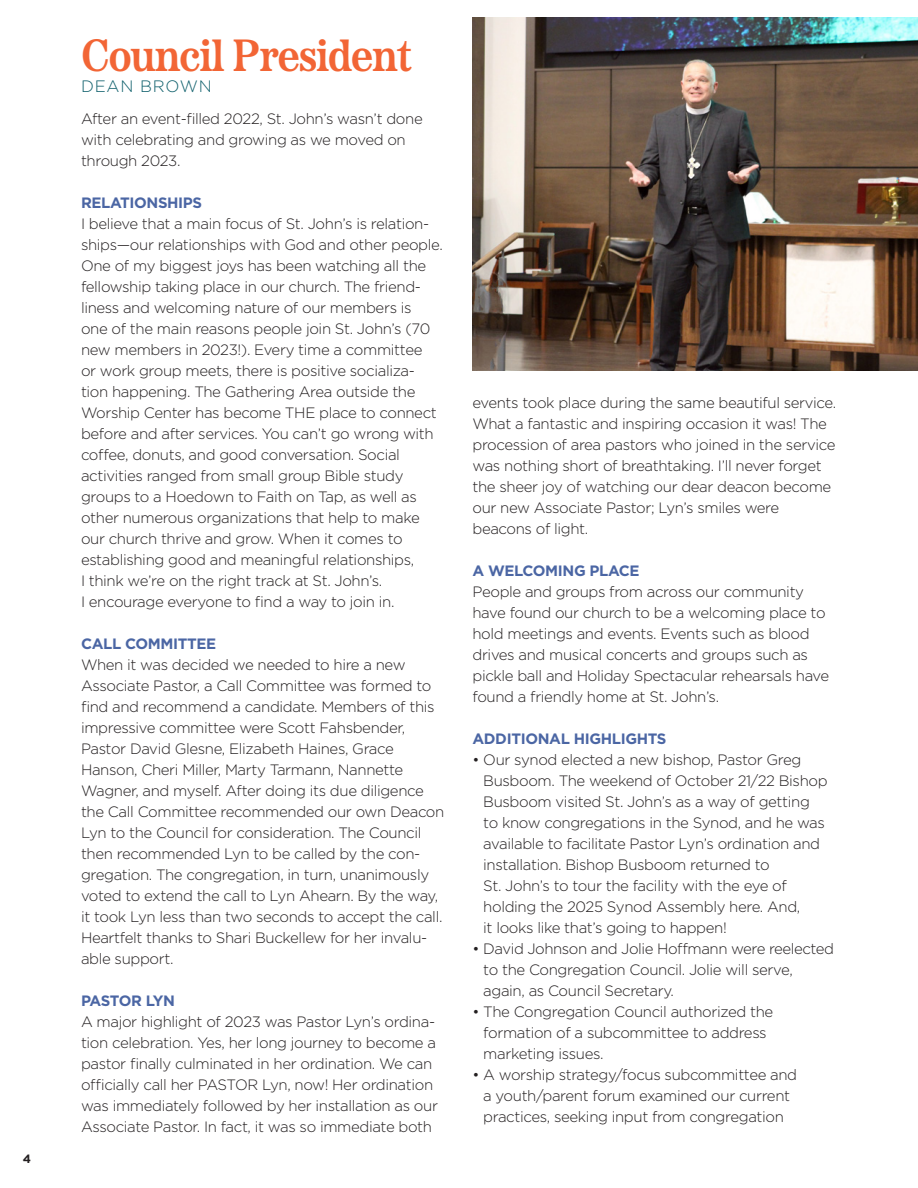
<style>
.page{position:relative;width:918px;height:1188px;background:#fff}
.page>*{position:absolute;margin:0;border:0;box-sizing:border-box;transform-origin:0 0}
.t1{font:600 45px "Etna";letter-spacing:-.025em;color:#f26535}
.t2{font:300 16.5px "Gotham";letter-spacing:.05em;color:#11616d}
.t3{font:300 15px/21px "Gotham";letter-spacing:-.025em;color:#231f20}
.t4{font:700 15px "Gotham";letter-spacing:-.025em;color:#4b66a4}
.t5{font:700 12px "Gotham";color:#231f20}
</style>
<div class="page">
<img style="left:472px;top:18px;width:446px;height:353px">
<p class="t5" style="left:23px;top:1151px;width:10px">4</p>
<p class="t1" style="left:81px;top:20px;width:333px">Council President</p>
<p class="t2" style="left:81px;top:76px;width:132px">DEAN BROWN</p>
<p class="t3" style="left:81px;top:107px;width:343px">After an event-filled 2022, St. John’s wasn’t done with celebrating and growing as we moved on through 2023.</p>
<p class="t4" style="left:81px;top:192px;width:123px">RELATIONSHIPS</p>
<p class="t3" style="left:81px;top:212px;width:363px">I believe that a main focus of St. John’s is relation&shy;ships—our relationships with God and other people.<br>One of my biggest joys has been watching all the fellowship taking place in our church. The friend&shy;liness and welcoming nature of our members is<br>one of the main reasons people join St. John’s (70 new members in 2023!). Every time a committee<br>or work group meets, there is positive socializa&shy;tion happening. The Gathering Area outside the Worship Center has become THE place to connect before and after services. You can’t go wrong with coffee, donuts, and good conversation. Social activities ranged from small group Bible study groups to a Hoedown to Faith on Tap, as well as other numerous organizations that help to make our church thrive and grow. When it comes to establishing good and meaningful relationships,<br>I think we’re on the right track at St. John’s.<br>I encourage everyone to find a way to join in.</p>
<p class="t4" style="left:81px;top:633px;width:137px">CALL COMMITTEE</p>
<p class="t3" style="left:81px;top:653px;width:365px">When it was decided we needed to hire a new Associate Pastor, a Call Committee was formed to find and recommend a candidate. Members of this impressive committee were Scott Fahsbender, Pastor David Glesne, Elizabeth Haines, Grace Hanson, Cheri Miller, Marty Tarmann, Nannette Wagner, and myself. After doing its due diligence the Call Committee recommended our own Deacon Lyn to the Council for consideration. The Council then recommended Lyn to be called by the con&shy;gregation. The congregation, in turn, unanimously voted to extend the call to Lyn Ahearn. By the way, it took Lyn less than two seconds to accept the call.<br>Heartfelt thanks to Shari Buckellew for her invalu&shy;able support.</p>
<p class="t4" style="left:81px;top:990px;width:95px">PASTOR LYN</p>
<p class="t3" style="left:81px;top:1010px;width:359px">A major highlight of 2023 was Pastor Lyn’s ordina&shy;tion celebration. Yes, her long journey to become a pastor finally culminated in her ordination. We can officially call her PASTOR Lyn, now! Her ordination was immediately followed by her installation as our Associate Pastor. In fact, it was so immediate both</p>
<p class="t3" style="left:472px;top:392px;width:365px">events took place during the same beautiful service.<br>What a fantastic and inspiring occasion it was! The procession of area pastors who joined in the service was nothing short of breathtaking. I’ll never forget the sheer joy of watching our dear deacon become our new Associate Pastor; Lyn’s smiles were beacons of light.</p>
<p class="t4" style="left:472px;top:561px;width:169px">A WELCOMING PLACE</p>
<p class="t3" style="left:472px;top:581px;width:358px">People and groups from across our community have found our church to be a welcoming place to hold meetings and events. Events such as blood drives and musical concerts and groups such as pickle ball and Holiday Spectacular rehearsals have found a friendly home at St. John’s.</p>
<p class="t4" style="left:472px;top:729px;width:196px">ADDITIONAL HIGHLIGHTS</p>
<p class="t3" style="left:483px;top:749px;width:346px;text-indent:-11px">• Our synod elected a new bishop, Pastor Greg Busboom. The weekend of October 21/22 Bishop Busboom visited St. John’s as a way of getting to know congregations in the Synod, and he was available to facilitate Pastor Lyn’s ordination and installation. Bishop Busboom returned to<br>St. John’s to tour the facility with the eye of holding the 2025 Synod Assembly here. And,<br>it looks like that’s going to happen!</p>
<p class="t3" style="left:483px;top:938px;width:352px;text-indent:-11px">• David Johnson and Jolie Hoffmann were reelected to the Congregation Council. Jolie will serve, again, as Council Secretary.</p>
<p class="t3" style="left:483px;top:1001px;width:292px;text-indent:-11px">• The Congregation Council authorized the formation of a subcommittee to address marketing issues.</p>
<p class="t3" style="left:472px;top:1064px;width:326px;text-align:center">• A worship strategy/focus subcommittee and a youth/parent forum examined our current practices, seeking input from congregation</p>
</div>
